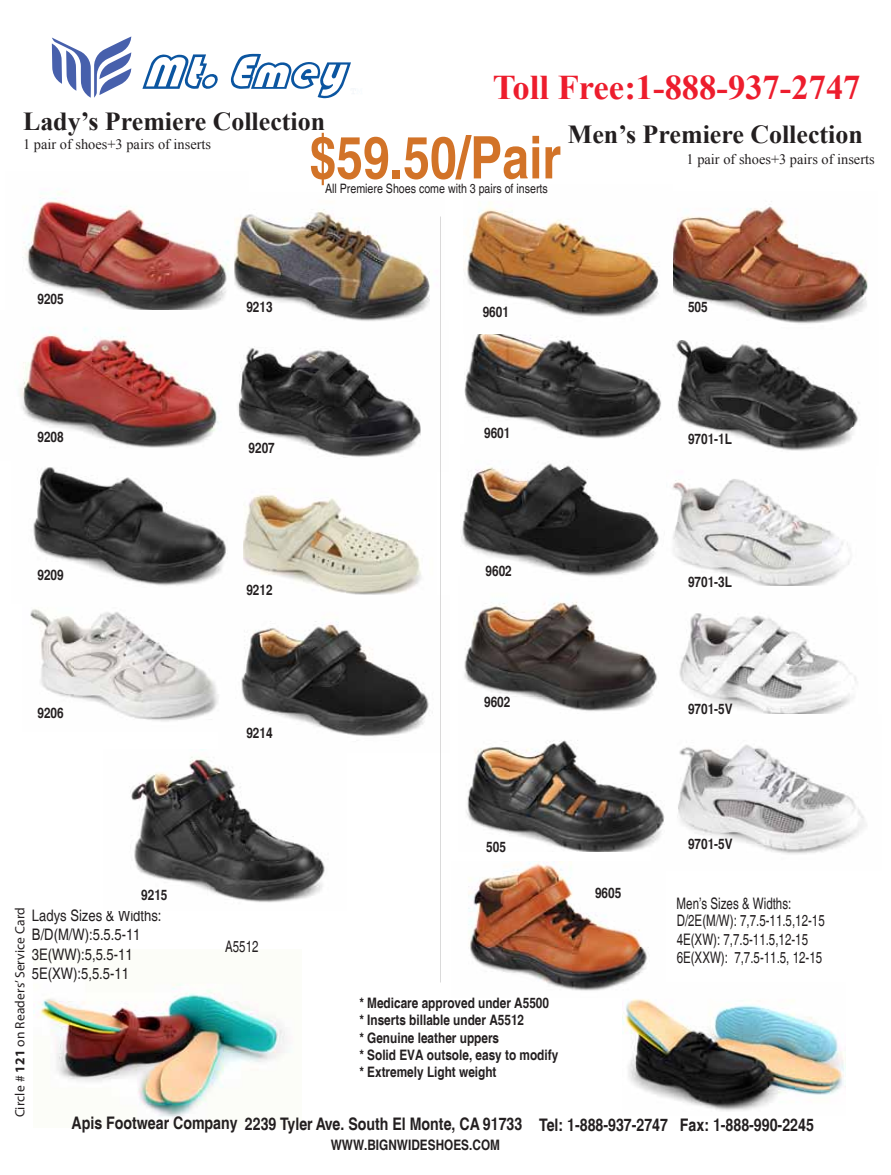
<style>
.page{position:relative;width:891px;height:1175px;background:#fff}
.page>*{position:absolute;margin:0;border:0;box-sizing:border-box;transform-origin:0 0}
.t1{font:700 condensed 58.8px "Helvetica";color:#d27328}
.t2{font:700 34.65px "Times New Roman";color:#ed1d2d}
.t3{font:700 25.95px "Times New Roman";color:#231f20}
.t4{font:700 condensed 17.25px "Helvetica";color:#231f20}
.t5{font:condensed 15.9px/19.2px "Helvetica";color:#231f20;scale:.89 1}
.t6{font:condensed 15.9px/19px "Helvetica";color:#231f20}
.t7{font:700 condensed 14.4px/17.2px "Helvetica";color:#231f20}
.t8{font:14.4px "Times New Roman";color:#231f20}
.t9{font:13.5px "Myriad Pro";letter-spacing:.01em;color:#231f20}
.t10{font:condensed 12.9px "Helvetica";color:#231f20}
.s1{font-weight:700}
</style>
<div class="page">
<img style="left:623px;top:999px;width:222px;height:112px">
<img style="left:39px;top:984px;width:248px;height:133px">
<img style="left:676px;top:340px;width:182px;height:111px">
<img style="left:238px;top:326px;width:203px;height:145px">
<img style="left:672px;top:479px;width:178px;height:107px">
<img style="left:468px;top:861px;width:181px;height:130px">
<svg style="left:142px;top:54px;width:76px;height:35px"></svg>
<svg style="left:231px;top:54px;width:123px;height:44px"></svg>
<svg style="left:52px;top:36px;width:79px;height:62px"></svg>
<img style="left:243px;top:495px;width:178px;height:100px">
<img style="left:241px;top:595px;width:200px;height:157px">
<img style="left:130px;top:749px;width:216px;height:154px">
<img style="left:464px;top:602px;width:193px;height:109px">
<img style="left:461px;top:463px;width:198px;height:114px">
<img style="left:464px;top:334px;width:198px;height:105px">
<img style="left:660px;top:201px;width:208px;height:135px">
<img style="left:463px;top:201px;width:209px;height:133px">
<img style="left:22px;top:192px;width:227px;height:142px">
<img style="left:20px;top:310px;width:214px;height:138px">
<img style="left:33px;top:449px;width:209px;height:154px">
<img style="left:30px;top:592px;width:202px;height:130px">
<img style="left:234px;top:193px;width:207px;height:133px">
<img style="left:679px;top:613px;width:177px;height:101px">
<img style="left:678px;top:744px;width:189px;height:110px">
<img style="left:466px;top:740px;width:199px;height:111px">
<h2 class="t2" style="left:493px;top:63px;width:369px">Toll Free:1-888-937-2747</h2>
<h3 class="t3" style="left:568px;top:117px;width:296px">Men’s Premiere Collection</h3>
<p class="t8" style="left:687px;top:149px;width:190px">1 pair of shoes+3 pairs of inserts</p>
<h3 class="t3" style="left:23px;top:104px;width:304px">Lady’s Premiere Collection</h3>
<h1 class="t1" style="left:309px;top:122px;width:253px">$59.50/Pair</h1>
<p class="t8" style="left:23px;top:134px;width:190px">1 pair of shoes+3 pairs of inserts</p>
<p class="t10" style="left:325px;top:181px;width:224px">All Premiere Shoes come with 3 pairs of inserts</p>
<p class="t7" style="left:37px;top:291px;width:28px">9205</p>
<p class="t7" style="left:246px;top:299px;width:28px">9213</p>
<p class="t7" style="left:483px;top:303px;width:28px">9601</p>
<p class="t7" style="left:688px;top:298px;width:21px">505</p>
<p class="t7" style="left:37px;top:428px;width:28px">9208</p>
<p class="t7" style="left:249px;top:440px;width:28px">9207</p>
<p class="t7" style="left:484px;top:424px;width:28px">9601</p>
<p class="t7" style="left:688px;top:431px;width:46px">9701-1L</p>
<p class="t7" style="left:37px;top:566px;width:28px">9209</p>
<p class="t7" style="left:246px;top:581px;width:28px">9212</p>
<p class="t7" style="left:486px;top:562px;width:28px">9602</p>
<p class="t7" style="left:688px;top:573px;width:46px">9701-3L</p>
<p class="t7" style="left:37px;top:704px;width:28px">9206</p>
<p class="t7" style="left:484px;top:694px;width:28px">9602</p>
<p class="t7" style="left:688px;top:700px;width:46px">9701-5V</p>
<p class="t7" style="left:246px;top:724px;width:28px">9214</p>
<p class="t7" style="left:486px;top:838px;width:21px">505</p>
<p class="t7" style="left:688px;top:835px;width:46px">9701-5V</p>
<p class="t7" style="left:595px;top:884px;width:28px">9605</p>
<p class="t7" style="left:141px;top:886px;width:28px">9215</p>
<p class="t5" style="left:677px;top:894px;width:130px">Men’s Sizes &amp; Widths:</p>
<p class="t9" style="left:12px;top:1117px;width:212px;rotate:-90deg">Circle # <span class="s1">121</span> on Readers’ Service Card</p>
<p class="t6" style="left:32px;top:906px;width:131px">Ladys Sizes &amp; Widths:<br>B/D(M/W):5.5.5-11<br>3E(WW):5,5.5-11<br>5E(XW):5,5.5-11</p>
<p class="t5" style="left:677px;top:911px;width:168px">D/2E(M/W): 7,7.5-11.5,12-15<br>4E(XW): 7,7.5-11.5,12-15</p>
<p class="t5" style="left:225px;top:937px;width:39px">A5512</p>
<p class="t5" style="left:677px;top:948px;width:165px">6E(XXW): 7,7.5-11.5, 12-15</p>
<p class="t7" style="left:359px;top:994px;width:200px">* Medicare approved under A5500<br>* Inserts billable under A5512<br>* Genuine leather uppers<br>* Solid EVA outsole, easy to modify * Extremely Light weight</p>
<p class="t4" style="left:72px;top:1113px;width:744px">Apis Footwear Company 2239 Tyler Ave. South El Monte, CA 91733 Tel: 1-888-937-2747 Fax: 1-888-990-2245</p>
<p class="t7" style="left:331px;top:1136px;width:171px">WWW.BIGNWIDESHOES.COM</p>
</div>
